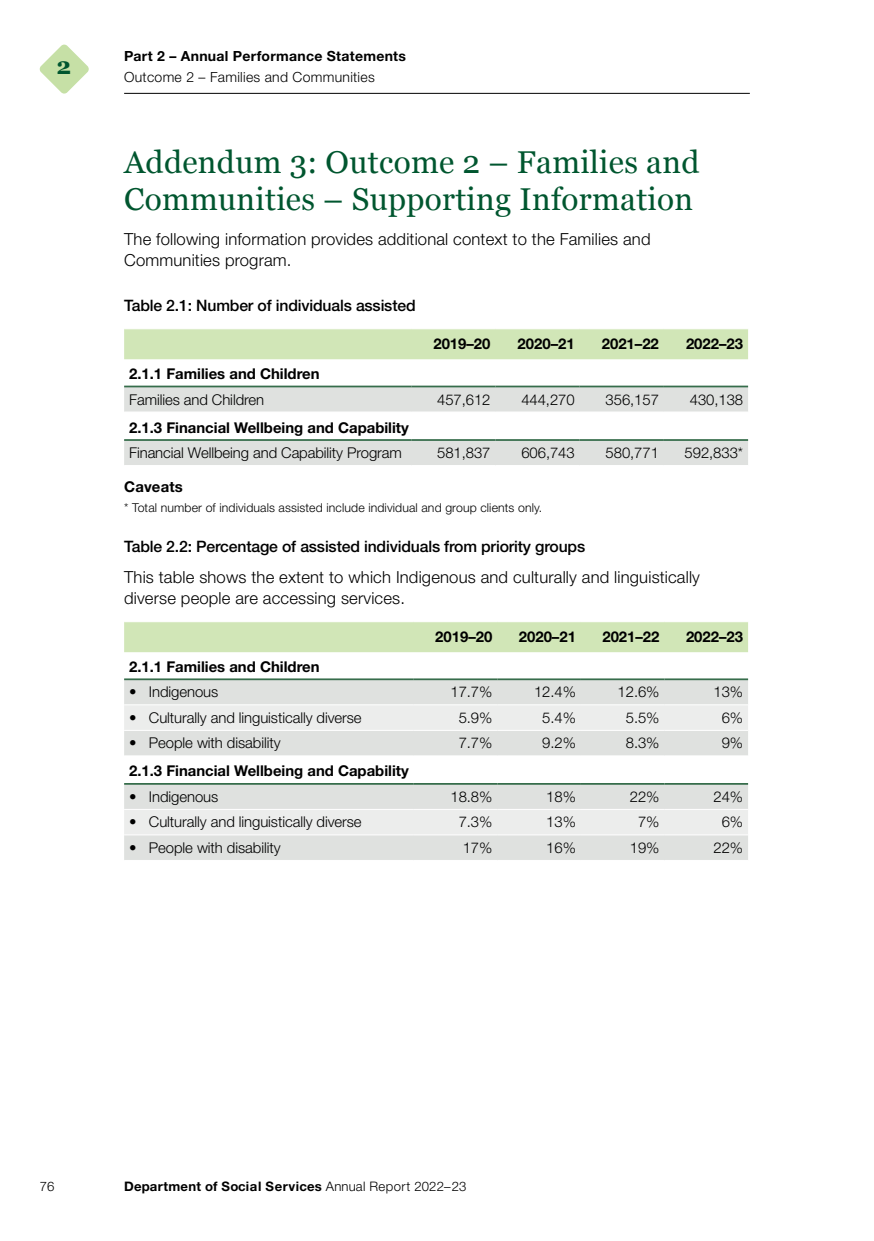
<style>
.page{position:relative;width:874px;height:1241px;background:#fff}
.page>*{position:absolute;margin:0;border:0;box-sizing:border-box;transform-origin:0 0}
.Heading_3{font:31.5px/36.8px "Georgia";letter-spacing:.01em;color:#00562f}
.t1{font:700 23.45px "Georgia";color:#00562f}
.Body{font:300 16.62px/21px "Helvetica Neue LT Std";letter-spacing:.01em;color:#000}
.Table_title{font:500 15.75px "Helvetica Neue LT Std";letter-spacing:-.01em;color:#000}
.Table_body_text{font:300 14.88px "Helvetica Neue LT Std";letter-spacing:-.005em;color:#000}
.Table_feature_row{font:700 14.88px "Helvetica Neue LT Std";color:#000}
.Table_header_row_bla{font:700 14.88px "Helvetica Neue LT Std";color:#000}
.Head_6__Ch2{font:700 14.88px "Helvetica Neue LT Std";letter-spacing:.01em;color:#000}
.t2{font:700 14px "Helvetica Neue LT Std";letter-spacing:.02em;color:#000}
.t3{font:300 14px "Helvetica Neue LT Std";letter-spacing:.02em;color:#000}
.t4{font:700 13.12px "Helvetica Neue LT Std";letter-spacing:.02em;color:#000}
.t5{font:300 13.12px "Helvetica Neue LT Std";color:#000}
.table_footnotes{font:300 12.25px "Helvetica Neue LT Std";letter-spacing:.01em;color:#000}
.s1{font-weight:300}
</style>
<div class="page">
<hr style="left:124px;top:93px;width:625px;height:1px;background:#000">
<svg style="left:39px;top:44px;width:50px;height:50px"></svg>
<div style="left:124px;top:329px;width:623px;height:30px;background:#d1e6b7"></div>
<svg style="left:124px;top:387px;width:623px;height:78px;fill:#dfe1df"></svg>
<hr style="left:124px;top:385px;width:287px;height:2px;background:#366d4b">
<hr style="left:411px;top:385px;width:84px;height:2px;background:#366d4b">
<hr style="left:495px;top:385px;width:84px;height:2px;background:#366d4b">
<hr style="left:579px;top:385px;width:84px;height:2px;background:#366d4b">
<hr style="left:663px;top:385px;width:84px;height:2px;background:#366d4b">
<hr style="left:124px;top:411px;width:287px;height:1px;background:#fff">
<hr style="left:411px;top:411px;width:84px;height:1px;background:#fff">
<hr style="left:495px;top:411px;width:84px;height:1px;background:#fff">
<hr style="left:579px;top:411px;width:84px;height:1px;background:#fff">
<hr style="left:663px;top:411px;width:84px;height:1px;background:#fff">
<hr style="left:124px;top:439px;width:287px;height:2px;background:#366d4b">
<hr style="left:411px;top:439px;width:84px;height:2px;background:#366d4b">
<hr style="left:495px;top:439px;width:84px;height:2px;background:#366d4b">
<hr style="left:579px;top:439px;width:84px;height:2px;background:#366d4b">
<hr style="left:663px;top:439px;width:84px;height:2px;background:#366d4b">
<div style="left:124px;top:622px;width:623px;height:30px;background:#d1e6b7"></div>
<div style="left:124px;top:680px;width:623px;height:179px;background:#dfe1df"></div>
<svg style="left:124px;top:705px;width:623px;height:129px"></svg>
<hr style="left:124px;top:704px;width:289px;height:1px;background:#fff">
<hr style="left:413px;top:704px;width:84px;height:1px;background:#fff">
<hr style="left:497px;top:704px;width:83px;height:1px;background:#fff">
<hr style="left:580px;top:704px;width:84px;height:1px;background:#fff">
<hr style="left:664px;top:704px;width:83px;height:1px;background:#fff">
<hr style="left:124px;top:729px;width:289px;height:1px;background:#fff">
<hr style="left:413px;top:729px;width:84px;height:1px;background:#fff">
<hr style="left:497px;top:729px;width:83px;height:1px;background:#fff">
<hr style="left:580px;top:729px;width:84px;height:1px;background:#fff">
<hr style="left:664px;top:729px;width:83px;height:1px;background:#fff">
<hr style="left:124px;top:808px;width:289px;height:1px;background:#fff">
<hr style="left:413px;top:808px;width:84px;height:1px;background:#fff">
<hr style="left:497px;top:808px;width:83px;height:1px;background:#fff">
<hr style="left:580px;top:808px;width:84px;height:1px;background:#fff">
<hr style="left:664px;top:808px;width:83px;height:1px;background:#fff">
<hr style="left:124px;top:834px;width:289px;height:1px;background:#fff">
<hr style="left:413px;top:834px;width:84px;height:1px;background:#fff">
<hr style="left:497px;top:834px;width:83px;height:1px;background:#fff">
<hr style="left:580px;top:834px;width:84px;height:1px;background:#fff">
<hr style="left:664px;top:834px;width:83px;height:1px;background:#fff">
<hr style="left:124px;top:678px;width:289px;height:2px;background:#366d4b">
<hr style="left:413px;top:678px;width:84px;height:2px;background:#366d4b">
<hr style="left:497px;top:678px;width:83px;height:2px;background:#366d4b">
<hr style="left:580px;top:678px;width:84px;height:2px;background:#366d4b">
<hr style="left:664px;top:678px;width:83px;height:2px;background:#366d4b">
<hr style="left:124px;top:755px;width:289px;height:1px;background:#fff">
<hr style="left:413px;top:755px;width:84px;height:1px;background:#fff">
<hr style="left:497px;top:755px;width:83px;height:1px;background:#fff">
<hr style="left:580px;top:755px;width:84px;height:1px;background:#fff">
<hr style="left:664px;top:755px;width:83px;height:1px;background:#fff">
<hr style="left:124px;top:782px;width:289px;height:2px;background:#366d4b">
<hr style="left:413px;top:782px;width:84px;height:2px;background:#366d4b">
<hr style="left:497px;top:782px;width:83px;height:2px;background:#366d4b">
<hr style="left:580px;top:782px;width:84px;height:2px;background:#366d4b">
<hr style="left:664px;top:782px;width:83px;height:2px;background:#366d4b">
<h2 class="t1" style="left:56px;top:48px;width:16px">2</h2>
<p class="t2" style="left:124px;top:48px;width:283px">Part 2 – Annual Performance Statements</p>
<p class="t3" style="left:124px;top:69px;width:252px">Outcome 2 – Families and Communities</p>
<p class="Heading_3" style="left:124px;top:142px;width:576px">Addendum 3: Outcome 2 – Families and<br>Communities – Supporting Information</p>
<p class="Body" style="left:124px;top:229px;width:527px">The following information provides additional context to the Families and<br>Communities program.</p>
<p class="Table_title" style="left:124px;top:296px;width:293px">Table 2.1: Number of individuals assisted</p>
<p class="Table_header_row_bla" style="left:433px;top:335px;width:59px">2019–20</p>
<p class="Table_header_row_bla" style="left:517px;top:335px;width:59px">2020–21</p>
<p class="Table_header_row_bla" style="left:601px;top:335px;width:59px">2021–22</p>
<p class="Table_header_row_bla" style="left:685px;top:335px;width:59px">2022–23</p>
<p class="Table_feature_row" style="left:129px;top:364px;width:192px">2.1.1 Families and Children</p>
<p class="Table_body_text" style="left:129px;top:390px;width:136px">Families and Children</p>
<p class="Table_body_text" style="left:437px;top:390px;width:55px">457,612</p>
<p class="Table_body_text" style="left:521px;top:390px;width:55px">444,270</p>
<p class="Table_body_text" style="left:605px;top:390px;width:55px">356,157</p>
<p class="Table_body_text" style="left:689px;top:390px;width:55px">430,138</p>
<p class="Table_feature_row" style="left:129px;top:418px;width:281px">2.1.3 Financial Wellbeing and Capability</p>
<p class="Table_body_text" style="left:129px;top:443px;width:274px">Financial Wellbeing and Capability Program</p>
<p class="Table_body_text" style="left:437px;top:443px;width:55px">581,837</p>
<p class="Table_body_text" style="left:521px;top:443px;width:55px">606,743</p>
<p class="Table_body_text" style="left:605px;top:443px;width:55px">580,771</p>
<p class="Table_body_text" style="left:684px;top:443px;width:60px">592,833*</p>
<p class="Head_6__Ch2" style="left:124px;top:477px;width:60px">Caveats</p>
<p class="table_footnotes" style="left:124px;top:500px;width:419px">* Total number of individuals assisted include individual and group clients only.</p>
<p class="Table_title" style="left:124px;top:537px;width:462px">Table 2.2: Percentage of assisted individuals from priority groups</p>
<p class="Body" style="left:124px;top:566px;width:577px">This table shows the extent to which Indigenous and culturally and linguistically diverse people are accessing services.</p>
<p class="Table_header_row_bla" style="left:435px;top:627px;width:59px">2019–20</p>
<p class="Table_header_row_bla" style="left:518px;top:627px;width:59px">2020–21</p>
<p class="Table_header_row_bla" style="left:602px;top:627px;width:59px">2021–22</p>
<p class="Table_header_row_bla" style="left:685px;top:627px;width:59px">2022–23</p>
<p class="Table_feature_row" style="left:129px;top:657px;width:192px">2.1.1 Families and Children</p>
<p class="Table_body_text" style="left:129px;top:683px;width:91px">• Indigenous</p>
<p class="Table_body_text" style="left:450px;top:683px;width:43px">17.7%</p>
<p class="Table_body_text" style="left:533px;top:683px;width:43px">12.4%</p>
<p class="Table_body_text" style="left:617px;top:683px;width:43px">12.6%</p>
<p class="Table_body_text" style="left:713px;top:683px;width:31px">13%</p>
<p class="Table_body_text" style="left:129px;top:708px;width:234px">• Culturally and linguistically diverse</p>
<p class="Table_body_text" style="left:458px;top:708px;width:35px">5.9%</p>
<p class="Table_body_text" style="left:542px;top:708px;width:35px">5.4%</p>
<p class="Table_body_text" style="left:625px;top:708px;width:35px">5.5%</p>
<p class="Table_body_text" style="left:721px;top:708px;width:23px">6%</p>
<p class="Table_body_text" style="left:129px;top:734px;width:153px">• People with disability</p>
<p class="Table_body_text" style="left:458px;top:734px;width:35px">7.7%</p>
<p class="Table_body_text" style="left:542px;top:734px;width:35px">9.2%</p>
<p class="Table_body_text" style="left:625px;top:734px;width:35px">8.3%</p>
<p class="Table_body_text" style="left:721px;top:734px;width:23px">9%</p>
<p class="Table_feature_row" style="left:129px;top:761px;width:281px">2.1.3 Financial Wellbeing and Capability</p>
<p class="Table_body_text" style="left:129px;top:787px;width:91px">• Indigenous</p>
<p class="Table_body_text" style="left:450px;top:787px;width:43px">18.8%</p>
<p class="Table_body_text" style="left:546px;top:787px;width:31px">18%</p>
<p class="Table_body_text" style="left:629px;top:787px;width:31px">22%</p>
<p class="Table_body_text" style="left:713px;top:787px;width:31px">24%</p>
<p class="Table_body_text" style="left:129px;top:813px;width:234px">• Culturally and linguistically diverse</p>
<p class="Table_body_text" style="left:458px;top:813px;width:35px">7.3%</p>
<p class="Table_body_text" style="left:546px;top:813px;width:31px">13%</p>
<p class="Table_body_text" style="left:637px;top:813px;width:23px">7%</p>
<p class="Table_body_text" style="left:721px;top:813px;width:23px">6%</p>
<p class="Table_body_text" style="left:129px;top:838px;width:153px">• People with disability</p>
<p class="Table_body_text" style="left:462px;top:838px;width:31px">17%</p>
<p class="Table_body_text" style="left:546px;top:838px;width:31px">16%</p>
<p class="Table_body_text" style="left:629px;top:838px;width:31px">19%</p>
<p class="Table_body_text" style="left:713px;top:838px;width:31px">22%</p>
<p class="t5" style="left:40px;top:1178px;width:16px">76</p>
<p class="t4" style="left:124px;top:1178px;width:343px">Department of Social Services <span class="s1">Annual Report 2022–23</span></p>
</div>
